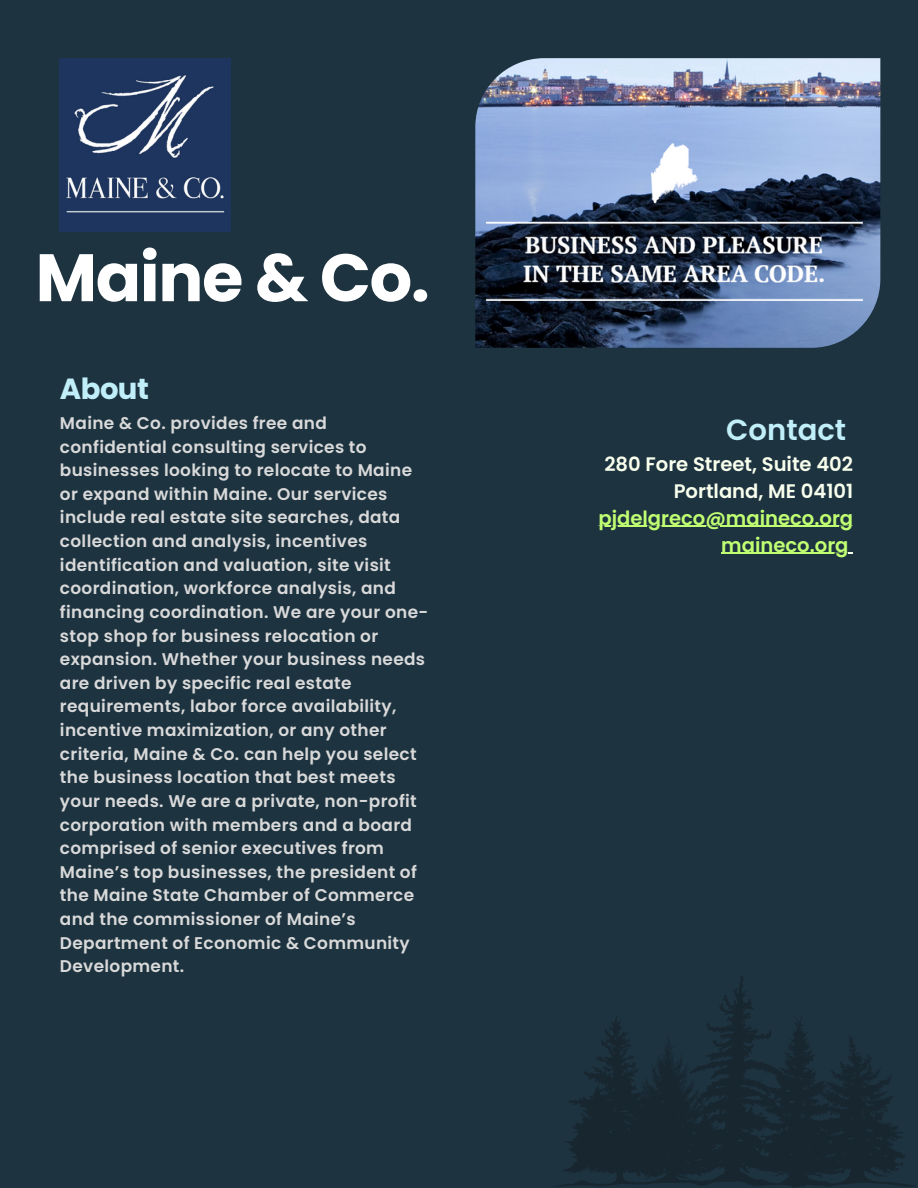
<style>
.page{position:relative;width:918px;height:1188px;background:#1d3340}
.page>*{position:absolute;margin:0;border:0;box-sizing:border-box;transform-origin:0 0}
.t1{font:700 67.05px "Poppins";letter-spacing:-.02em;color:#fff}
.t2{font:600 29.1px "Poppins";color:#c1eff9}
.t3{font:700 29.1px "Poppins";letter-spacing:-.02em;color:#c1eff9}
.t4{font:600 19.5px/27px "Poppins";color:#c1ff72;text-align:right}
.t5{font:600 19.5px "Poppins";color:#f9ffed}
.t6{font:600 16.95px/23.7px "Poppins";letter-spacing:.02em;color:#d9d9d9}
.s1{color:#f9ffed}
</style>
<div class="page">
<svg style="left:558px;top:976px;width:356px;height:211px"></svg>
<img style="left:60px;top:58px;width:171px;height:173px">
<img style="left:475px;top:58px;width:405px;height:290px">
<hr style="left:598px;top:526px;width:255px;height:1px;background:#c1ff72">
<hr style="left:721px;top:553px;width:128px;height:1px;background:#c1ff72">
<p class="t1" style="left:36px;top:231px;width:396px">Maine &amp; Co.</p>
<p class="t3" style="left:60px;top:369px;width:90px">About</p>
<p class="t6" style="left:60px;top:411px;width:370px">Maine &amp; Co. provides free and confidential consulting services to businesses looking to relocate to Maine or expand within Maine. Our services include real estate site searches, data collection and analysis, incentives identification and valuation, site visit coordination, workforce analysis, and financing coordination. We are your one&shy;stop shop for business relocation or expansion. Whether your business needs are driven by specific real estate requirements, labor force availability, incentive maximization, or any other criteria, Maine &amp; Co. can help you select the business location that best meets your needs. We are a private, non-profit corporation with members and a board comprised of senior executives from Maine’s top businesses, the president of the Maine State Chamber of Commerce and the commissioner of Maine’s Department of Economic &amp; Community Development.</p>
<p class="t2" style="left:726px;top:409px;width:121px">Contact</p>
<p class="t5" style="left:604px;top:450px;width:250px">280 Fore Street, Suite 402</p>
<p class="t4" style="left:598px;top:477px;width:256px"><span class="s1">Portland, ME 04101 </span>pjdelgreco@maineco.org</p>
<p class="t4" style="left:721px;top:531px;width:129px">maineco.org</p>
</div>
